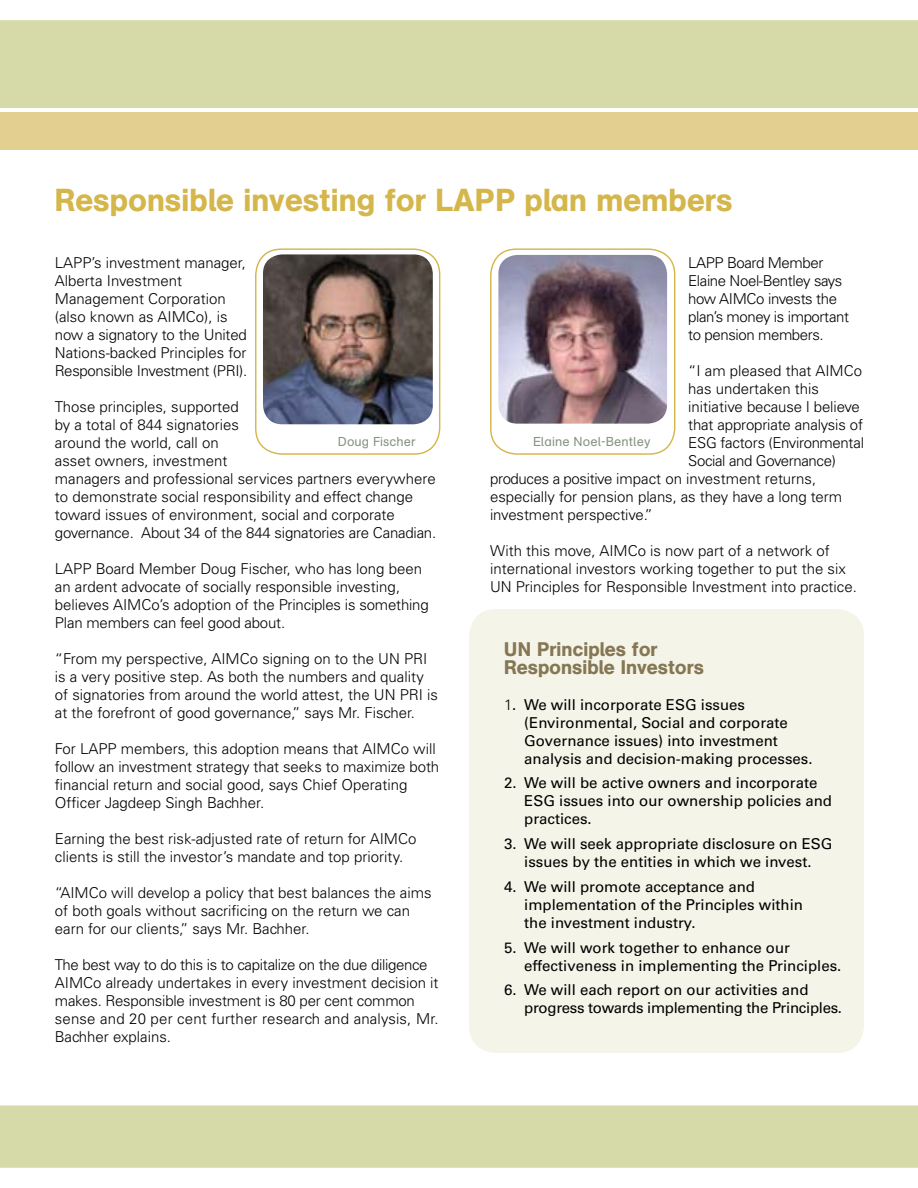
<style>
.page{position:relative;width:918px;height:1188px;background:#fff}
.page>*{position:absolute;margin:0;border:0;box-sizing:border-box;transform-origin:0 0}
.t1{font:31.5px "AG Schoolbook Medium A";letter-spacing:.005em;color:#d4b64b}
.t2{font:19.5px/18px "AG Schoolbook Medium A";letter-spacing:.005em;color:#867754}
.t3{font:300 15px/18px "Univers";color:#000}
.t4{font:15px/18px "Univers";color:#000}
.t5{font:300 15px/18px "Univers";letter-spacing:-.025em;color:#000}
.t6{font:15px/18px "Univers";letter-spacing:-.02em;color:#000}
.t7{font:12.9px "AG Schoolbook Regular A";letter-spacing:.01em;color:#869581}
.s1{font-weight:300}
</style>
<div class="page">
<hr style="left:0;top:513px;width:1px;height:588px;background:#f2f2e5">
<div style="left:0;top:112px;width:918px;height:38px;background:#e3cf8f"></div>
<div style="left:0;top:1106px;width:918px;height:62px;background:#d6d9a8"></div>
<div style="left:469px;top:609px;width:395px;height:444px;background:#f4f4e9;border-radius:27px"></div>
<div style="left:0;top:20px;width:918px;height:88px;background:#d6d9a8"></div>
<div style="left:255px;top:248px;width:185px;height:207px;border:1px solid #d4b64b;border-radius:26px"></div>
<img style="left:263px;top:254px;width:170px;height:170px">
<div style="left:490px;top:248px;width:185px;height:207px;border:1px solid #d4b64b;border-radius:26px"></div>
<img style="left:498px;top:255px;width:169px;height:169px">
<h1 class="t1" style="left:55px;top:181px;width:679px">Responsible investing for LAPP plan members</h1>
<p class="t3" style="left:55px;top:254px;width:194px">LAPP’s investment manager,<br>Alberta Investment<br>Management Corporation (also known as AIMCo), is now a signatory to the United<br>Nations-backed Principles for<br>Responsible Investment (PRI).</p>
<p class="t3" style="left:55px;top:398px;width:383px">Those principles, supported<br>by a total of 844 signatories<br>around the world, call on<br>asset owners, investment<br>managers and professional services partners everywhere to demonstrate social responsibility and effect change toward issues of environment, social and corporate governance. About 34 of the 844 signatories are Canadian.</p>
<p class="t3" style="left:55px;top:560px;width:375px">LAPP Board Member Doug Fischer, who has long been an ardent advocate of socially responsible investing, believes AIMCo’s adoption of the Principles is something Plan members can feel good about.</p>
<p class="t3" style="left:55px;top:650px;width:385px">“From my perspective, AIMCo signing on to the UN PRI is a very positive step. As both the numbers and quality of signatories from around the world attest, the UN PRI is at the forefront of good governance,” says Mr. Fischer.</p>
<p class="t3" style="left:55px;top:740px;width:386px">For LAPP members, this adoption means that AIMCo will follow an investment strategy that seeks to maximize both financial return and social good, says Chief Operating Officer Jagdeep Singh Bachher.</p>
<p class="t3" style="left:55px;top:830px;width:363px">Earning the best risk-adjusted rate of return for AIMCo clients is still the investor’s mandate and top priority.</p>
<p class="t3" style="left:55px;top:884px;width:378px">“AIMCo will develop a policy that best balances the aims of both goals without sacrificing on the return we can earn for our clients,” says Mr. Bachher.</p>
<p class="t3" style="left:55px;top:956px;width:385px">The best way to do this is to capitalize on the due diligence AIMCo already undertakes in every investment decision it makes. Responsible investment is 80 per cent common sense and 20 per cent further research and analysis, Mr.<br>Bachher explains.</p>
<p class="t5" style="left:688px;top:254px;width:162px">LAPP Board Member<br>Elaine Noel-Bentley says how AIMCo invests the plan’s money is important to pension members.</p>
<p class="t3" style="left:688px;top:362px;width:175px">“I am pleased that AIMCo</p>
<p class="t3" style="left:688px;top:380px;width:132px">has undertaken this</p>
<p class="t3" style="left:688px;top:398px;width:173px">initiative because I believe</p>
<p class="t3" style="left:688px;top:416px;width:176px">that appropriate analysis of</p>
<p class="t5" style="left:688px;top:434px;width:177px">ESG factors (Environmental</p>
<p class="t5" style="left:688px;top:452px;width:149px">Social and Governance)</p>
<p class="t3" style="left:490px;top:470px;width:328px">produces a positive impact on investment returns,</p>
<p class="t3" style="left:490px;top:488px;width:354px">especially for pension plans, as they have a long term</p>
<p class="t3" style="left:490px;top:506px;width:164px">investment perspective.”</p>
<p class="t3" style="left:490px;top:542px;width:368px">With this move, AIMCo is now part of a network of international investors working together to put the six<br>UN Principles for Responsible Investment into practice.</p>
<p class="t7" style="left:338px;top:434px;width:79px">Doug Fischer</p>
<p class="t7" style="left:533px;top:434px;width:119px">Elaine Noel-Bentley</p>
<h2 class="t2" style="left:504px;top:640px;width:201px">UN Principles for<br>Responsible Investors</h2>
<p class="t4" style="left:524px;top:695px;width:290px;text-indent:-20px"><span class="s1">1</span>. We will incorporate ESG issues (Environmental, Social and corporate Governance issues) into investment analysis and decision-making processes.</p>
<p class="t4" style="left:524px;top:774px;width:309px;text-indent:-20px">2. We will be active owners and incorporate<br>ESG issues into our ownership policies and practices.</p>
<p class="t4" style="left:504px;top:835px;width:330px;text-align:center">3. We will seek appropriate disclosure on ESG issues by the entities in which we invest.</p>
<p class="t4" style="left:524px;top:878px;width:280px;text-indent:-20px">4. We will promote acceptance and implementation of the Principles within the investment industry.</p>
<p class="t4" style="left:524px;top:938px;width:319px;text-indent:-20px">5. We will work together to enhance our effectiveness in implementing the Principles.</p>
<p class="t6" style="left:524px;top:981px;width:319px;text-indent:-20px">6. We will each report on our activities and progress towards implementing the Principles.</p>
</div>
